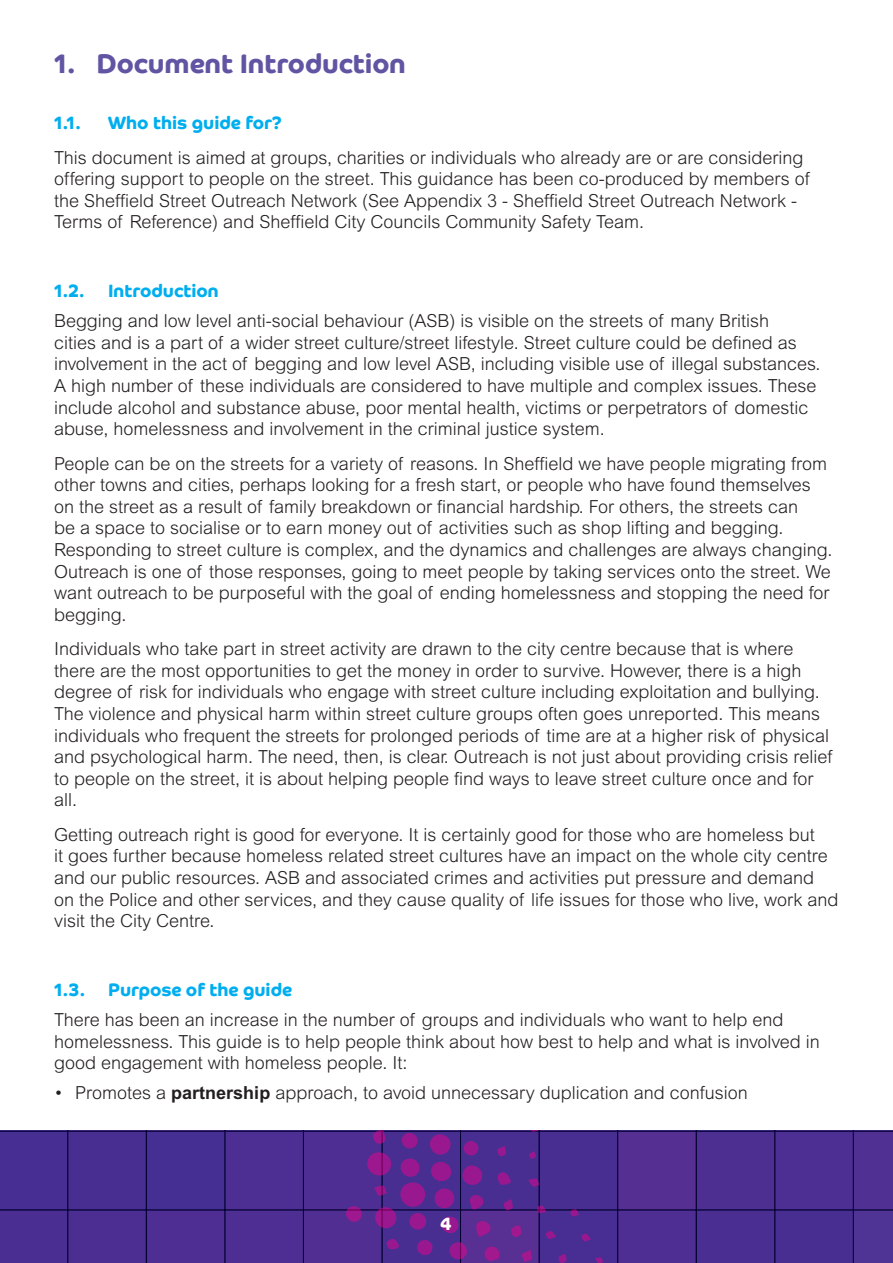
<style>
.page{position:relative;width:893px;height:1263px;background:#fff}
.page>*{position:absolute;margin:0;border:0;box-sizing:border-box;transform-origin:0 0}
.t1{font:700 27px "Co Headline";color:#6155a3}
.t2{font:300 18px/21.6px "Arial";color:#231f20}
.t3{font:700 18px "Co Headline";color:#00aeef}
.t4{font:700 18px "Co Headline";color:#fff}
.s1{font-weight:700}
</style>
<div class="page">
<svg style="left:0;top:1130px;width:893px;height:133px;background:#4d2b8e"></svg>
<h1 class="t1" style="left:54px;top:48px;width:353px">1. Document Introduction</h1>
<p class="t3" style="left:54px;top:112px;width:29px">1.1.</p>
<p class="t3" style="left:108px;top:112px;width:175px">Who this guide for?</p>
<p class="t2" style="left:54px;top:146px;width:757px">This document is aimed at groups, charities or individuals who already are or are considering offering support to people on the street. This guidance has been co-produced by members of the Sheffield Street Outreach Network (See Appendix 3 - Sheffield Street Outreach Network - Terms of Reference) and Sheffield City Councils Community Safety Team.</p>
<p class="t3" style="left:54px;top:280px;width:32px">1.2.</p>
<p class="t3" style="left:108px;top:280px;width:112px">Introduction</p>
<p class="t2" style="left:54px;top:310px;width:768px">Begging and low level anti-social behaviour (ASB) is visible on the streets of many British<br>cities and is a part of a wider street culture/street lifestyle. Street culture could be defined as involvement in the act of begging and low level ASB, including visible use of illegal substances.<br>A high number of these individuals are considered to have multiple and complex issues. These include alcohol and substance abuse, poor mental health, victims or perpetrators of domestic abuse, homelessness and involvement in the criminal justice system.</p>
<p class="t2" style="left:54px;top:452px;width:780px">People can be on the streets for a variety of reasons. In Sheffield we have people migrating from other towns and cities, perhaps looking for a fresh start, or people who have found themselves on the street as a result of family breakdown or financial hardship. For others, the streets can<br>be a space to socialise or to earn money out of activities such as shop lifting and begging.<br>Responding to street culture is complex, and the dynamics and challenges are always changing.<br>Outreach is one of those responses, going to meet people by taking services onto the street. We want outreach to be purposeful with the goal of ending homelessness and stopping the need for begging.</p>
<p class="t2" style="left:54px;top:638px;width:780px">Individuals who take part in street activity are drawn to the city centre because that is where there are the most opportunities to get the money in order to survive. However, there is a high degree of risk for individuals who engage with street culture including exploitation and bullying.<br>The violence and physical harm within street culture groups often goes unreported. This means individuals who frequent the streets for prolonged periods of time are at a higher risk of physical and psychological harm. The need, then, is clear. Outreach is not just about providing crisis relief to people on the street, it is about helping people find ways to leave street culture once and for all.</p>
<p class="t2" style="left:54px;top:823px;width:786px">Getting outreach right is good for everyone. It is certainly good for those who are homeless but<br>it goes further because homeless related street cultures have an impact on the whole city centre and our public resources. ASB and associated crimes and activities put pressure and demand on the Police and other services, and they cause quality of life issues for those who live, work and visit the City Centre.</p>
<p class="t3" style="left:54px;top:979px;width:33px">1.3.</p>
<p class="t3" style="left:108px;top:979px;width:186px">Purpose of the guide</p>
<p class="t2" style="left:54px;top:1009px;width:767px">There has been an increase in the number of groups and individuals who want to help end homelessness. This guide is to help people think about how best to help and what is involved in good engagement with homeless people. It:</p>
<p class="t2" style="left:54px;top:1082px;width:695px">• Promotes a <span class="s1">partnership</span> approach, to avoid unnecessary duplication and confusion</p>
<p class="t4" style="left:440px;top:1213px;width:13px">4</p>
</div>
